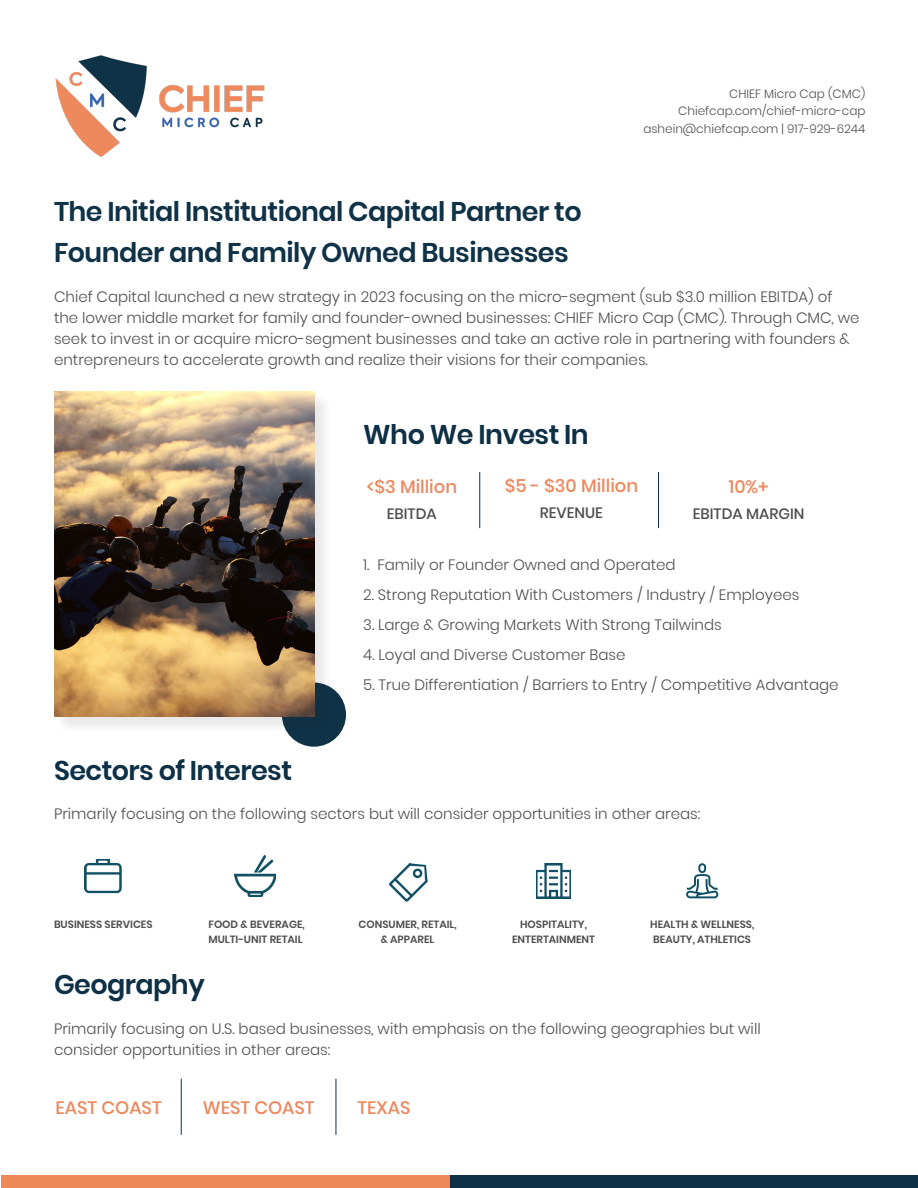
<style>
.page{position:relative;width:918px;height:1188px;background:#fff}
.page>*{position:absolute;margin:0;border:0;box-sizing:border-box;transform-origin:0 0}
.t1{font:600 27px "Poppins";letter-spacing:-.02em;color:#103247}
.t2{font:600 27px "Poppins";letter-spacing:-.02em;color:#0d3046}
.t3{font:500 18px "Poppins";color:#ed885d}
.t4{font:300 15px/21px "Poppins";color:#4f4f4f}
.t5{font:500 15px "Poppins";color:#4f4f4f}
.t6{font:300 12px "Poppins";color:#4e4f4f}
.t7{font:600 10.5px/15px "Poppins";color:#4f4f4f}
</style>
<div class="page">
<div style="left:282px;top:683px;width:64px;height:64px;background:#103247;border-radius:50%"></div>
<img style="left:55px;top:55px;width:210px;height:102px">
<div style="left:55px;top:393px;width:277px;height:341px;background:#231f20;opacity:.1"></div>
<img style="left:54px;top:392px;width:260px;height:324px">
<div style="left:448px;top:1175px;width:469px;height:13px;background:#0d3046"></div>
<div style="left:1px;top:1175px;width:448px;height:13px;background:#ed8859"></div>
<hr style="left:480px;top:472px;width:1px;height:56px;background:#0d3046">
<hr style="left:658px;top:472px;width:1px;height:56px;background:#0d3046">
<hr style="left:181px;top:1079px;width:1px;height:56px;background:#0d3046">
<hr style="left:336px;top:1079px;width:1px;height:56px;background:#0d3046">
<img style="left:85px;top:859px;width:36px;height:35px">
<img style="left:536px;top:864px;width:35px;height:34px">
<img style="left:235px;top:856px;width:41px;height:41px">
<svg style="left:686px;top:863px;width:32px;height:35px"></svg>
<img style="left:390px;top:863px;width:38px;height:38px">
<p class="t6" style="left:729px;top:87px;width:138px">CHIEF Micro Cap (CMC)</p>
<p class="t6" style="left:678px;top:104px;width:189px">Chiefcap.com/chief-micro-cap</p>
<p class="t6" style="left:643px;top:122px;width:224px">ashein@chiefcap.com | 917-929-6244</p>
<p class="t1" style="left:54px;top:196px;width:529px">The Initial Institutional Capital Partner to</p>
<p class="t1" style="left:54px;top:237px;width:516px">Founder and Family Owned Businesses</p>
<p class="t4" style="left:54px;top:286px;width:807px">Chief Capital launched a new strategy in 2023 focusing on the micro-segment (sub $3.0 million EBITDA) of the lower middle market for family and founder-owned businesses: CHIEF Micro Cap (CMC). Through CMC, we seek to invest in or acquire micro-segment businesses and take an active role in partnering with founders &amp; entrepreneurs to accelerate growth and realize their visions for their companies.</p>
<p class="t2" style="left:363px;top:419px;width:227px">Who We Invest In</p>
<p class="t3" style="left:367px;top:476px;width:92px">&lt;$3 Million</p>
<p class="t5" style="left:387px;top:505px;width:51px">EBITDA</p>
<p class="t3" style="left:505px;top:476px;width:135px">$5 - $30 Million</p>
<p class="t5" style="left:540px;top:504px;width:65px">REVENUE</p>
<p class="t3" style="left:729px;top:476px;width:41px">10%+</p>
<p class="t5" style="left:693px;top:505px;width:113px">EBITDA MARGIN</p>
<p class="t2" style="left:54px;top:755px;width:240px">Sectors of Interest</p>
<p class="t4" style="left:363px;top:554px;width:314px">1. Family or Founder Owned and Operated</p>
<p class="t4" style="left:363px;top:584px;width:438px">2. Strong Reputation With Customers / Industry / Employees</p>
<p class="t4" style="left:363px;top:614px;width:360px">3. Large &amp; Growing Markets With Strong Tailwinds</p>
<p class="t4" style="left:363px;top:644px;width:264px">4. Loyal and Diverse Customer Base</p>
<p class="t4" style="left:363px;top:674px;width:477px">5. True Differentiation / Barriers to Entry / Competitive Advantage</p>
<p class="t4" style="left:54px;top:804px;width:648px">Primarily focusing on the following sectors but will consider opportunities in other areas:</p>
<p class="t7" style="left:54px;top:916px;width:100px">BUSINESS SERVICES</p>
<p class="t7" style="left:520px;top:916px;width:68px">HOSPITALITY,</p>
<p class="t7" style="left:512px;top:931px;width:85px">ENTERTAINMENT</p>
<p class="t7" style="left:208px;top:916px;width:98px">FOOD &amp; BEVERAGE,</p>
<p class="t7" style="left:208px;top:931px;width:96px">MULTI-UNIT RETAIL</p>
<p class="t7" style="left:358px;top:916px;width:100px">CONSUMER, RETAIL,</p>
<p class="t7" style="left:381px;top:931px;width:55px">&amp; APPAREL</p>
<p class="t7" style="left:650px;top:916px;width:106px">HEALTH &amp; WELLNESS,<br>BEAUTY, ATHLETICS</p>
<p class="t2" style="left:54px;top:969px;width:152px">Geography</p>
<p class="t4" style="left:54px;top:1018px;width:708px">Primarily focusing on U.S. based businesses, with emphasis on the following geographies but will</p>
<p class="t4" style="left:54px;top:1039px;width:278px">consider opportunities in other areas:</p>
<p class="t3" style="left:56px;top:1097px;width:108px">EAST COAST</p>
<p class="t3" style="left:203px;top:1097px;width:113px">WEST COAST</p>
<p class="t3" style="left:358px;top:1097px;width:54px">TEXAS</p>
</div>
